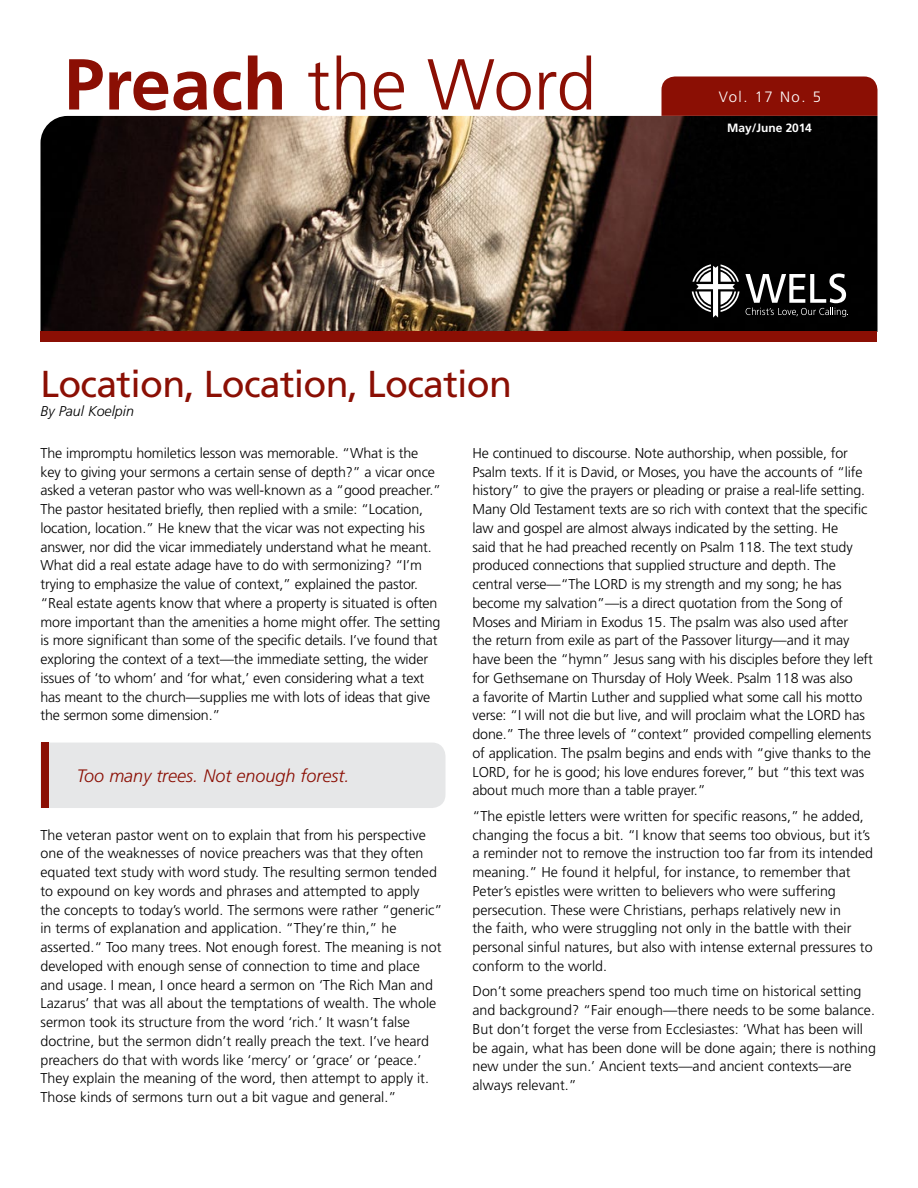
<style>
.page{position:relative;width:918px;height:1188px;background:#fff}
.page>*{position:absolute;margin:0;border:0;box-sizing:border-box;transform-origin:0 0}
.t1{font:300 72px "Frutiger LT Std";color:#8b0f04}
.t2{font:37.5px "Frutiger LT Std";letter-spacing:-.02em;color:#8b0f04}
.t3{font:italic 300 18px "Frutiger LT Std";color:#8b0f04}
.t4{font:300 15px "Frutiger LT Std";letter-spacing:.1em;color:#fff}
.t5{font:300 14.25px/18.8px "Frutiger LT Std";letter-spacing:-.01em;color:#000}
.t6{font:italic 300 14.25px "Frutiger LT Std";color:#000}
.t7{font:700 12px "Frutiger LT Std";color:#fff}
.s1{font-weight:700}
</style>
<div class="page">
<div style="left:662px;top:76px;width:216px;height:40px;background:#8b0f04"></div>
<img style="left:40px;top:116px;width:838px;height:215px">
<div style="left:40px;top:331px;width:838px;height:11px;background:#8b0f04"></div>
<svg style="left:692px;top:264px;width:157px;height:54px"></svg>
<div style="left:40px;top:743px;width:406px;height:65px;background:#e6e7e8"></div>
<div style="left:41px;top:743px;width:7px;height:65px;background:#8b0f04"></div>
<h1 class="t1" style="left:64px;top:44px;width:534px"><span class="s1">Preach</span> the Word</h1>
<h2 class="t2" style="left:40px;top:362px;width:473px">Location, Location, Location</h2>
<p class="t6" style="left:40px;top:403px;width:95px">By Paul Koelpin</p>
<p class="t4" style="left:719px;top:89px;width:104px">Vol. 17 No. 5</p>
<p class="t7" style="left:727px;top:121px;width:86px">May/June 2014</p>
<p class="t5" style="left:40px;top:444px;width:402px">The impromptu homiletics lesson was memorable. “What is the key to giving your sermons a certain sense of depth?” a vicar once asked a veteran pastor who was well-known as a “good preacher.” The pastor hesitated briefly, then replied with a smile: “Location, location, location.” He knew that the vicar was not expecting his answer, nor did the vicar immediately understand what he meant.<br>What did a real estate adage have to do with sermonizing? “I’m trying to emphasize the value of context,” explained the pastor. “Real estate agents know that where a property is situated is often more important than the amenities a home might offer. The setting is more significant than some of the specific details. I’ve found that exploring the context of a text—the immediate setting, the wider issues of ‘to whom’ and ‘for what,’ even considering what a text has meant to the church—supplies me with lots of ideas that give the sermon some dimension.”</p>
<p class="t3" style="left:77px;top:766px;width:274px">Too many trees. Not enough forest.</p>
<p class="t5" style="left:40px;top:826px;width:403px">The veteran pastor went on to explain that from his perspective one of the weaknesses of novice preachers was that they often equated text study with word study. The resulting sermon tended to expound on key words and phrases and attempted to apply the concepts to today’s world. The sermons were rather “generic” in terms of explanation and application. “They’re thin,” he asserted.“ Too many trees. Not enough forest. The meaning is not developed with enough sense of connection to time and place and usage. I mean, I once heard a sermon on ‘The Rich Man and Lazarus’ that was all about the temptations of wealth. The whole sermon took its structure from the word ‘rich.’ It wasn’t false doctrine, but the sermon didn’t really preach the text. I’ve heard preachers do that with words like ‘mercy’ or ‘grace’ or ‘peace.’ They explain the meaning of the word, then attempt to apply it.<br>Those kinds of sermons turn out a bit vague and general.”</p>
<p class="t5" style="left:473px;top:444px;width:402px">He continued to discourse. Note authorship, when possible, for Psalm texts. If it is David, or Moses, you have the accounts of “life history” to give the prayers or pleading or praise a real-life setting.<br>Many Old Testament texts are so rich with context that the specific law and gospel are almost always indicated by the setting. He<br>said that he had preached recently on Psalm 118. The text study produced connections that supplied structure and depth. The central verse—“The LORD is my strength and my song; he has become my salvation”—is a direct quotation from the Song of Moses and Miriam in Exodus 15. The psalm was also used after<br>the return from exile as part of the Passover liturgy—and it may have been the “hymn” Jesus sang with his disciples before they left for Gethsemane on Thursday of Holy Week. Psalm 118 was also<br>a favorite of Martin Luther and supplied what some call his motto verse: “I will not die but live, and will proclaim what the LORD has done.” The three levels of “context” provided compelling elements of application. The psalm begins and ends with “give thanks to the LORD, for he is good; his love endures forever,” but “this text was about much more than a table prayer.”</p>
<p class="t5" style="left:473px;top:807px;width:402px">“The epistle letters were written for specific reasons,” he added, changing the focus a bit. “I know that seems too obvious, but it’s a reminder not to remove the instruction too far from its intended meaning.” He found it helpful, for instance, to remember that Peter’s epistles were written to believers who were suffering persecution. These were Christians, perhaps relatively new in<br>the faith, who were struggling not only in the battle with their personal sinful natures, but also with intense external pressures to conform to the world.</p>
<p class="t5" style="left:473px;top:982px;width:405px">Don’t some preachers spend too much time on historical setting and background? “Fair enough—there needs to be some balance.<br>But don’t forget the verse from Ecclesiastes: ‘What has been will be again, what has been done will be done again; there is nothing new under the sun.’ Ancient texts—and ancient contexts—are always relevant.”</p>
</div>
